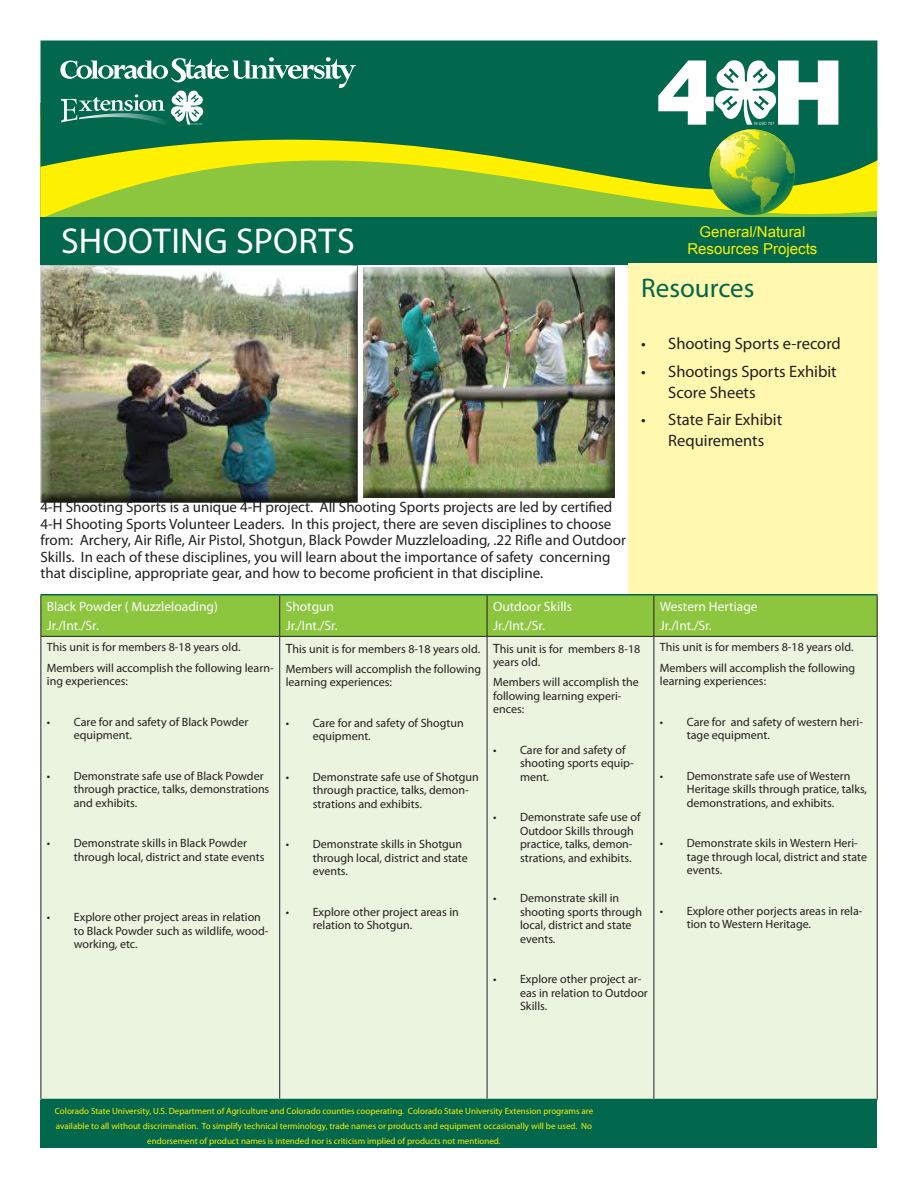
<style>
.page{position:relative;width:918px;height:1188px;background:#fff}
.page>*{position:absolute;margin:0;border:0;box-sizing:border-box;transform-origin:0 0}
.t1{font:36px "Myriad Pro";letter-spacing:.015em;color:#fff}
.head{font:27px "Myriad Pro";color:#01674d}
.t2{font:16.5px/21px "Myriad Pro";color:#231f20}
.body{font:15px/16.5px "Myriad Pro";color:#231f20}
.t3{font:15px "Arial";color:#fff101}
.table_head{font:13.5px "Myriad Pro";color:#fff}
.body-2{font:12px/13.5px "Myriad Pro";color:#231f20}
.t4{font:9px/15px "Myriad Pro";color:#fff101;text-align:center}
.s1{font-size:13.5px}
</style>
<div class="page">
<svg style="left:40px;top:198px;width:837px;height:19px;background:#95c938"></svg>
<svg style="left:40px;top:40px;width:838px;height:158px;background:#458f3d"></svg>
<svg style="left:60px;top:56px;width:296px;height:70px;background:#2d816c"></svg>
<div style="left:40px;top:217px;width:838px;height:48px;background:#01674d"></div>
<svg style="left:658px;top:58px;width:180px;height:157px"></svg>
<div style="left:40px;top:1100px;width:838px;height:48px;background:#01674d"></div>
<div style="left:628px;top:263px;width:250px;height:837px;background:#fff8ae"></div>
<div style="left:41px;top:596px;width:836px;height:40px;background:#8bc63e"></div>
<div style="left:41px;top:637px;width:836px;height:462px;background:#ebf4de"></div>
<hr style="left:40px;top:596px;width:1px;height:40px;background:#231f20">
<hr style="left:279px;top:596px;width:1px;height:40px;background:#231f20">
<hr style="left:487px;top:596px;width:1px;height:40px;background:#231f20">
<hr style="left:653px;top:596px;width:1px;height:40px;background:#231f20">
<hr style="left:877px;top:596px;width:1px;height:40px;background:#231f20">
<hr style="left:40px;top:636px;width:240px;height:1px;background:#231f20">
<hr style="left:40px;top:637px;width:1px;height:462px;background:#231f20">
<hr style="left:280px;top:636px;width:207px;height:1px;background:#231f20">
<hr style="left:279px;top:637px;width:1px;height:462px;background:#231f20">
<hr style="left:487px;top:636px;width:167px;height:1px;background:#231f20">
<hr style="left:487px;top:637px;width:1px;height:462px;background:#231f20">
<hr style="left:654px;top:636px;width:224px;height:1px;background:#231f20">
<hr style="left:653px;top:637px;width:1px;height:462px;background:#231f20">
<hr style="left:877px;top:637px;width:1px;height:462px;background:#231f20">
<hr style="left:40px;top:594px;width:240px;height:2px;background:#01674d">
<hr style="left:280px;top:594px;width:207px;height:2px;background:#01674d">
<hr style="left:487px;top:594px;width:167px;height:2px;background:#01674d">
<hr style="left:654px;top:594px;width:224px;height:2px;background:#01674d">
<hr style="left:40px;top:1099px;width:240px;height:1px;background:#01674d">
<hr style="left:280px;top:1099px;width:207px;height:1px;background:#01674d">
<hr style="left:487px;top:1099px;width:167px;height:1px;background:#01674d">
<hr style="left:654px;top:1099px;width:224px;height:1px;background:#01674d">
<div style="left:40px;top:265px;width:318px;height:239px;background:#231f20;opacity:.75"></div>
<div style="left:363px;top:268px;width:252px;height:231px;background:#231f20;opacity:.75"></div>
<p class="t1" style="left:61px;top:219px;width:295px">SHOOTING SPORTS</p>
<p class="t3" style="left:699px;top:222px;width:107px">General/Natural</p>
<p class="t3" style="left:687px;top:238px;width:132px">Resources Projects</p>
<p class="head" style="left:641px;top:271px;width:115px">Resources</p>
<p class="t2" style="left:641px;top:333px;width:201px">• Shooting Sports e-record</p>
<p class="t2" style="left:668px;top:360px;width:170px;text-indent:-27px">• Shootings Sports Exhibit<br>Score Sheets</p>
<p class="t2" style="left:641px;top:409px;width:143px;text-align:center">• State Fair Exhibit<br>Requirements</p>
<p class="body" style="left:40px;top:499px;width:587px">4-H Shooting Sports is a unique 4-H project. All Shooting Sports projects are led by certified 4-H Shooting Sports Volunteer Leaders. In this project, there are seven disciplines to choose from: Archery, Air Rifle, Air Pistol, Shotgun, Black Powder Muzzleloading, .22 Rifle and Outdoor Skills. In each of these disciplines, you will learn about the importance of safety concerning that discipline, appropriate gear, and how to become proficient in that discipline.</p>
<p class="table_head" style="left:47px;top:598px;width:173px">Black Powder ( Muzzleloading)</p>
<p class="table_head" style="left:47px;top:618px;width:53px">Jr./Int./Sr.</p>
<p class="table_head" style="left:286px;top:598px;width:50px">Shotgun</p>
<p class="table_head" style="left:286px;top:618px;width:53px">Jr./Int./Sr.</p>
<p class="table_head" style="left:493px;top:598px;width:80px">Outdoor Skills</p>
<p class="table_head" style="left:493px;top:618px;width:53px">Jr./Int./Sr.</p>
<p class="table_head" style="left:660px;top:598px;width:99px">Western Hertiage</p>
<p class="table_head" style="left:660px;top:618px;width:53px">Jr./Int./Sr.</p>
<p class="body-2" style="left:47px;top:640px;width:195px">This unit is for members 8-18 years old.</p>
<p class="body-2" style="left:47px;top:661px;width:228px">Members will accomplish the following learn&shy;ing experiences:</p>
<p class="body-2" style="left:74px;top:715px;width:176px;text-indent:-27px">• Care for and safety of Black Powder equipment.</p>
<p class="body-2" style="left:74px;top:769px;width:197px;text-indent:-27px">• Demonstrate safe use of Black Powder through practice, talks, demonstrations and exhibits.</p>
<p class="body-2" style="left:74px;top:836px;width:192px;text-indent:-27px">• Demonstrate skills in Black Powder through local, district and state events</p>
<p class="body-2" style="left:74px;top:910px;width:196px;text-indent:-27px">• Explore other project areas in relation to Black Powder such as wildlife, wood&shy;working, etc.</p>
<p class="body-2" style="left:286px;top:642px;width:196px"><span class="s1">T</span>his unit is for members 8-18 years old.</p>
<p class="body-2" style="left:286px;top:662px;width:197px">Members will accomplish the following learning experiences:</p>
<p class="body-2" style="left:313px;top:716px;width:153px;text-indent:-27px">• Care for and safety of Shogtun equipment.</p>
<p class="body-2" style="left:313px;top:770px;width:168px;text-indent:-27px">• Demonstrate safe use of Shotgun through practice, talks, demon&shy;strations and exhibits.</p>
<p class="body-2" style="left:313px;top:837px;width:157px;text-indent:-27px">• Demonstrate skills in Shotgun through local, district and state events.</p>
<p class="body-2" style="left:313px;top:905px;width:148px;text-indent:-27px">• Explore other project areas in relation to Shotgun.</p>
<p class="body-2" style="left:493px;top:642px;width:149px"><span class="s1">T</span>his unit is for members 8-18 years old.</p>
<p class="body-2" style="left:493px;top:675px;width:147px">Members will accomplish the following learning experi&shy;ences:</p>
<p class="body-2" style="left:520px;top:743px;width:115px;text-indent:-27px">• Care for and safety of shooting sports equip&shy;ment.</p>
<p class="body-2" style="left:520px;top:810px;width:122px;text-indent:-27px">• Demonstrate safe use of<br>Outdoor Skills through practice, talks, demon&shy;strations, and exhibits.</p>
<p class="body-2" style="left:520px;top:891px;width:123px;text-indent:-27px">• Demonstrate skill in shooting sports through local, district and state events.</p>
<p class="body-2" style="left:520px;top:972px;width:129px;text-indent:-27px">• Explore other project ar&shy;eas in relation to Outdoor<br>Skills.</p>
<p class="body-2" style="left:660px;top:640px;width:195px">This unit is for members 8-18 years old.</p>
<p class="body-2" style="left:660px;top:661px;width:197px">Members will accomplish the following learning experiences:</p>
<p class="body-2" style="left:687px;top:715px;width:178px;text-indent:-27px">• Care for and safety of western heri&shy;tage equipment.</p>
<p class="body-2" style="left:687px;top:769px;width:182px;text-indent:-27px">• Demonstrate safe use of Western<br>Heritage skills through pratice, talks, demonstrations, and exhibits.</p>
<p class="body-2" style="left:687px;top:836px;width:182px;text-indent:-27px">• Demonstrate skils in Western Heri&shy;tage through local, district and state events.</p>
<p class="body-2" style="left:687px;top:904px;width:177px;text-indent:-27px">• Explore other porjects areas in rela&shy;tion to Western Heritage.</p>
<p class="t4" style="left:55px;top:1103px;width:540px">Colorado State University, U.S. Department of Agriculture and Colorado counties cooperating. Colorado State University Extension programs are available to all without discrimination. To simplify technical terminology, trade names or products and equipment occasionally will be used. No endorsement of product names is intended nor is criticism implied of products not mentioned.</p>
</div>
